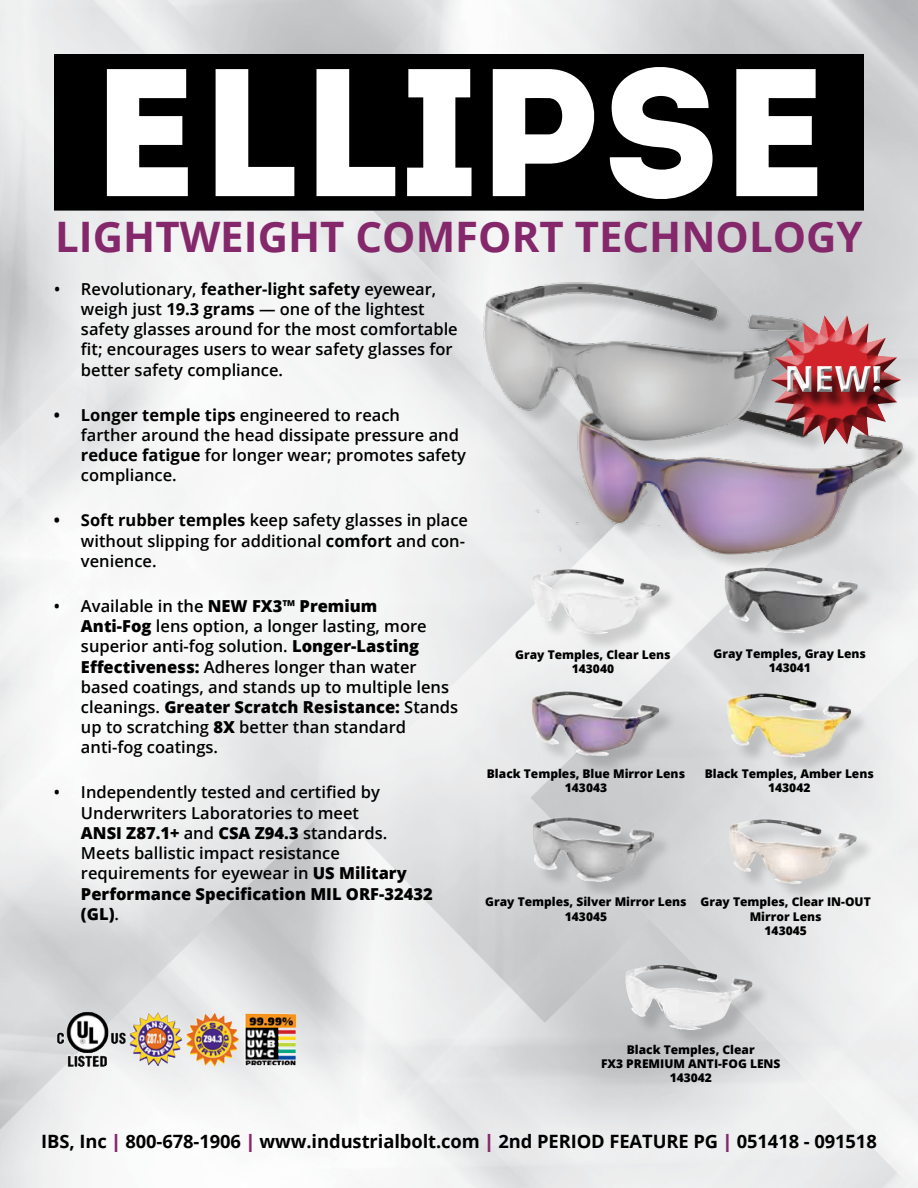
<style>
.page{position:relative;width:918px;height:1188px;background:#fff}
.page>*{position:absolute;margin:0;border:0;box-sizing:border-box;transform-origin:0 0}
.t1{font:181.5px "Intro";color:#fff}
.t2{font:700 42px "Open Sans";color:#85276b}
.t3{font:800 36px "Open Sans";color:#fff}
.t4{font:700 18.3px "Open Sans";letter-spacing:-.005em;color:#000}
.t5{font:600 16.5px/20.2px "Open Sans";color:#000}
.t6{font:800 12px/14.4px "Open Sans";color:#000;text-align:center}
.s1{font-weight:700}
.s2{font-weight:800}
.s3{font-weight:800;color:#85276b}
</style>
<div class="page">
<img style="left:0;top:0;width:918px;height:1188px">
<div style="left:55px;top:55px;width:808px;height:155px;background:#000"></div>
<div style="left:54px;top:54px;width:810px;height:157px;border:2px solid #000"></div>
<div style="left:487px;top:285px;width:431px;height:287px;background:#000;opacity:.15"></div>
<img style="left:460px;top:274px;width:455px;height:282px">
<div style="left:534px;top:572px;width:145px;height:81px;background:#000;opacity:.15"></div>
<img style="left:531px;top:569px;width:50px;height:52px">
<img style="left:67px;top:1013px;width:172px;height:54px">
<div style="left:534px;top:693px;width:144px;height:81px;background:#000;opacity:.15"></div>
<img style="left:556px;top:724px;width:50px;height:32px">
<div style="left:628px;top:967px;width:144px;height:81px;background:#000;opacity:.15"></div>
<img style="left:647px;top:998px;width:41px;height:32px">
<div style="left:731px;top:821px;width:145px;height:81px;background:#000;opacity:.15"></div>
<img style="left:738px;top:852px;width:53px;height:32px">
<div style="left:730px;top:696px;width:140px;height:80px;background:#000;opacity:.15"></div>
<img style="left:748px;top:726px;width:47px;height:31px">
<div style="left:535px;top:819px;width:138px;height:81px;background:#000;opacity:.15"></div>
<img style="left:555px;top:850px;width:50px;height:32px">
<div style="left:727px;top:570px;width:150px;height:82px;background:#000;opacity:.15"></div>
<img style="left:749px;top:601px;width:49px;height:32px">
<div style="left:768px;top:314px;width:135px;height:132px;background:#000;opacity:.75"></div>
<div style="left:790px;top:368px;width:109px;height:43px;background:#000;opacity:.75"></div>
<div style="left:775px;top:354px;width:118px;height:43px;background:#fff;opacity:.75"></div>
<div style="left:775px;top:358px;width:118px;height:46px;background:#000;opacity:.75"></div>
<h1 class="t1" style="left:91px;top:24px;width:740px">ELLIPSE</h1>
<h2 class="t2" style="left:55px;top:207px;width:809px">LIGHTWEIGHT COMFORT TECHNOLOGY</h2>
<p class="t5" style="left:81px;top:278px;width:378px;text-indent:-27px">• Revolutionary, <span class="s1">feather-light safety</span> eyewear, weigh just <span class="s1">19.3 grams</span> — one of the lightest safety glasses around for the most comfortable fit; encourages users to wear safety glasses for better safety compliance.</p>
<p class="t5" style="left:81px;top:404px;width:387px;text-indent:-27px"><span class="s1">• Longer temple tips</span> engineered to reach<br>farther around the head dissipate pressure and <span class="s1">reduce fatigue</span> for longer wear; promotes safety compliance.</p>
<p class="t5" style="left:81px;top:510px;width:389px;text-indent:-27px"><span class="s1">• Soft rubber temples</span> keep safety glasses in place without slipping for additional <span class="s1">comfort</span> and con&shy;venience.</p>
<p class="t5" style="left:81px;top:595px;width:379px;text-indent:-27px">• Available in the <span class="s2">NEW FX3™ Premium<br>Anti-Fog</span> lens option, a longer lasting, more superior anti-fog solution. <span class="s2">Longer-Lasting Effectiveness:</span> Adheres longer than water based coatings, and stands up to multiple lens cleanings. <span class="s2">Greater Scratch Resistance:</span> Stands up to scratching <span class="s2">8X</span> better than standard anti-fog coatings.</p>
<p class="t5" style="left:81px;top:782px;width:353px;text-indent:-27px">• Independently tested and certified by Underwriters Laboratories to meet<br><span class="s2">ANSI Z87.1+</span> and <span class="s2">CSA Z94.3</span> standards.<br>Meets ballistic impact resistance requirements for eyewear in <span class="s2">US Military Performance Specification MIL ORF-32432 (GL)</span>.</p>
<h3 class="t3" style="left:785px;top:352px;width:99px">NEW!</h3>
<p class="t6" style="left:515px;top:646px;width:157px">Gray Temples, Clear Lens<br>143040</p>
<p class="t6" style="left:714px;top:645px;width:154px">Gray Temples, Gray Lens<br>143041</p>
<p class="t6" style="left:487px;top:765px;width:200px">Black Temples, Blue Mirror Lens<br>143043</p>
<p class="t6" style="left:705px;top:765px;width:171px">Black Temples, Amber Lens<br>143042</p>
<p class="t6" style="left:485px;top:894px;width:203px">Gray Temples, Silver Mirror Lens<br>143045</p>
<p class="t6" style="left:701px;top:894px;width:172px">Gray Temples, Clear IN-OUT<br>Mirror Lens<br>143045</p>
<p class="t6" style="left:601px;top:1041px;width:181px">Black Temples, Clear<br>FX3 PREMIUM ANTI-FOG LENS<br>143042</p>
<p class="t4" style="left:41px;top:1128px;width:837px">IBS, Inc <span class="s3">|</span> 800-678-1906 <span class="s3">|</span> www.industrialbolt.com <span class="s3">|</span> 2nd PERIOD FEATURE PG <span class="s3">|</span> 051418 - 091518</p>
</div>
